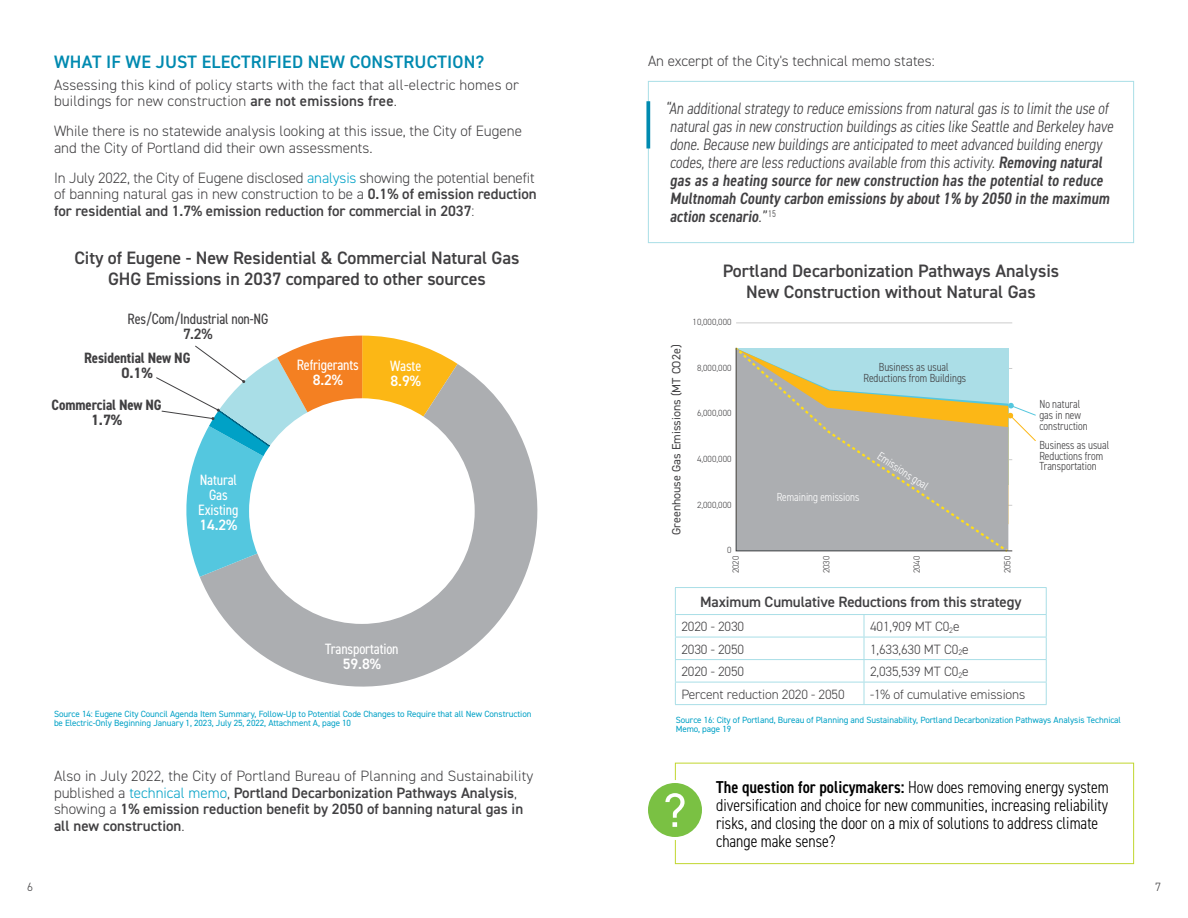
<style>
.page{position:relative;width:1188px;height:918px;background:#fff}
.page>*{position:absolute;margin:0;border:0;box-sizing:border-box;transform-origin:0 0}
.t1{font:600 18px/21px "DIN2014";letter-spacing:-.005em;color:#414042;text-align:center}
.t2{font:600 18px "DIN2014";letter-spacing:.01em;color:#008ab0}
.t3{font:300 condensed 17.25px/18px "DIN2014";color:#000}
.t4{font:300 condensed 16.5px/18px "DIN2014";color:#414042}
.t5{font:300 15px/16.5px "DIN2014";color:#414042}
.t6{font:600 15px/16.5px "DIN2014";color:#414042}
.t7{font:condensed 15px/15px "DIN2014";letter-spacing:-.01em;color:#fff;text-align:center}
.t8{font:700 condensed 15px "DIN2014";letter-spacing:-.01em;color:#414042}
.t9{font:condensed 15px "DIN2014";letter-spacing:-.01em;color:#414042}
.t10{font:600 15px "DIN2014";color:#fff}
.t11{font:700 15px "DIN2014";color:#414042}
.t12{font:300 13.5px "DIN2014";letter-spacing:-.01em;color:#414042}
.t13{font:12px "DIN2014";color:#414042}
.t14{font:300 12px "DIN2014";color:#414042}
.t15{font:300 condensed 11.7px/10.8px "DIN2014";color:#414042}
.t16{font:300 condensed 11.7px "DIN2014";color:#fff}
.t17{font:9px/9px "DIN2014";letter-spacing:-.01em;color:#00a1c6}
.t18{font:300 9px "DIN2014";color:#414042}
.s1{font-weight:600}
.s2{color:#00a1c6}
.s3{font-weight:300}
.s4{font-weight:300;color:#00a1c6}
</style>
<div class="page">
<svg style="left:200px;top:364px;width:337px;height:323px;fill:#acaeb1"></svg>
<div style="left:249px;top:398px;width:226px;height:226px;background:#fff;border-radius:50%"></div>
<hr style="left:736px;top:323px;width:276px;height:1px;background:#ccc">
<svg style="left:1013px;top:404px;width:23px;height:37px"></svg>
<svg style="left:735px;top:347px;width:278px;height:205px;background:#b3b9af"></svg>
<div style="left:675px;top:763px;width:459px;height:101px;border:1px solid #c1d72f"></div>
<svg style="left:645px;top:780px;width:60px;height:60px;fill:#7ac143"></svg>
<hr style="left:675px;top:587px;width:189px;height:1px;background:#a9dee7">
<hr style="left:864px;top:587px;width:183px;height:1px;background:#a9dee7">
<hr style="left:675px;top:614px;width:189px;height:1px;background:#a9dee7">
<hr style="left:864px;top:614px;width:183px;height:1px;background:#a9dee7">
<hr style="left:675px;top:637px;width:189px;height:1px;background:#a9dee7">
<hr style="left:864px;top:637px;width:183px;height:1px;background:#a9dee7">
<hr style="left:675px;top:659px;width:189px;height:1px;background:#a9dee7">
<hr style="left:864px;top:659px;width:183px;height:1px;background:#a9dee7">
<hr style="left:675px;top:682px;width:189px;height:1px;background:#a9dee7">
<svg style="left:675px;top:588px;width:1px;height:116px"></svg>
<hr style="left:864px;top:682px;width:183px;height:1px;background:#a9dee7">
<svg style="left:864px;top:615px;width:1px;height:89px"></svg>
<svg style="left:1046px;top:588px;width:1px;height:116px"></svg>
<hr style="left:675px;top:704px;width:189px;height:1px;background:#a9dee7">
<hr style="left:864px;top:704px;width:183px;height:1px;background:#a9dee7">
<svg style="left:665px;top:793px;width:20px;height:34px"></svg>
<div style="left:648px;top:81px;width:486px;height:162px;border:1px solid #a9dee7"></div>
<svg style="left:646px;top:101px;width:4px;height:47px"></svg>
<svg style="left:156px;top:336px;width:302px;height:241px"></svg>
<p class="t2" style="left:54px;top:50px;width:432px">WHAT IF WE JUST ELECTRIFIED NEW CONSTRUCTION?</p>
<p class="t5" style="left:54px;top:77px;width:467px">Assessing this kind of policy starts with the fact that all-electric homes or buildings for new construction <span class="s1">are not emissions free</span>.</p>
<p class="t5" style="left:54px;top:123px;width:470px">While there is no statewide analysis looking at this issue, the City of Eugene and the City of Portland did their own assessments.</p>
<p class="t5" style="left:54px;top:170px;width:484px">In July 2022, the City of Eugene disclosed <span class="s2">analysis</span> showing the potential benefit of banning natural gas in new construction to be a <span class="s1">0.1% of emission reduction for residential and 1.7% emission reduction for commercial in 2037</span>:</p>
<p class="t1" style="left:75px;top:247px;width:446px">City of Eugene - New Residential &amp; Commercial Natural Gas<br>GHG Emissions in 2037 compared to other sources</p>
<p class="t9" style="left:128px;top:309px;width:142px">Res/Com/Industrial non-NG</p>
<p class="t6" style="left:183px;top:326px;width:31px">7.2%</p>
<p class="t8" style="left:84px;top:348px;width:108px">Residential New NG</p>
<p class="t11" style="left:122px;top:363px;width:33px">0.1%</p>
<p class="t8" style="left:52px;top:395px;width:112px">Commercial New NG</p>
<p class="t11" style="left:91px;top:410px;width:33px">1.7%</p>
<p class="t7" style="left:198px;top:471px;width:42px">Natural<br>Gas<br>Existing</p>
<p class="t10" style="left:199px;top:515px;width:40px">14.2%</p>
<p class="t7" style="left:297px;top:357px;width:64px">Refrigerants</p>
<p class="t10" style="left:313px;top:370px;width:32px">8.2%</p>
<p class="t7" style="left:390px;top:358px;width:33px">Waste</p>
<p class="t10" style="left:391px;top:371px;width:32px">8.9%</p>
<p class="t7" style="left:325px;top:641px;width:75px">Transportation</p>
<p class="t10" style="left:343px;top:654px;width:40px">59.8%</p>
<p class="t5" style="left:648px;top:52px;width:288px">An excerpt of the City's technical memo states:</p>
<p class="t4" style="left:665px;top:100px;width:452px">“An additionalstrategy to reduce emissions from naturalgas is to limitthe use of naturalgas in new construction buildings as cities like Seattle and Berkeley have done.Because new buildings are anticipated to meetadvanced building energy codes,there are less reductions available from this activity.<span class="s1">Removing natural gas as a heating source for new construction has the potentialto reduce Multnomah County carbon emissions by about1% by 2050 in the maximum action scenario</span>.” <sup>1</sup> <sup>5</sup></p>
<p class="t1" style="left:723px;top:260px;width:338px">Portland Decarbonization Pathways Analysis<br>New Construction without Natural Gas</p>
<p class="t13" style="left:669px;top:535px;width:192px;rotate:-90deg">Greenhouse Gas Emissions (MT CO2e)</p>
<p class="t18" style="left:693px;top:317px;width:40px">10,000,000</p>
<p class="t18" style="left:697px;top:362px;width:36px">8,000,000</p>
<p class="t18" style="left:697px;top:408px;width:36px">6,000,000</p>
<p class="t18" style="left:697px;top:454px;width:36px">4,000,000</p>
<p class="t18" style="left:697px;top:499px;width:36px">2,000,000</p>
<p class="t18" style="left:727px;top:545px;width:6px">0</p>
<p class="t15" style="left:864px;top:361px;width:104px;text-align:center">Business as usual<br>Reductions from Buildings</p>
<p class="t16" style="left:777px;top:490px;width:84px">Remaining emissions</p>
<p class="t16" style="left:882px;top:449px;width:60px;rotate:33deg">Emissions goal</p>
<p class="t18" style="left:730px;top:573px;width:19px;rotate:-90deg">2020</p>
<p class="t18" style="left:821px;top:573px;width:19px;rotate:-90deg">2030</p>
<p class="t18" style="left:911px;top:573px;width:19px;rotate:-90deg">2040</p>
<p class="t18" style="left:1002px;top:573px;width:19px;rotate:-90deg">2050</p>
<p class="t6" style="left:700px;top:593px;width:323px">Maximum Cumulative Reductions from this strategy</p>
<p class="t12" style="left:681px;top:618px;width:64px">2020 - 2030</p>
<p class="t12" style="left:870px;top:618px;width:91px">401,909 MT C0<sub>2</sub>e</p>
<p class="t12" style="left:681px;top:641px;width:64px">2030 - 2050</p>
<p class="t12" style="left:870px;top:641px;width:100px">1,633,630 MT C0<sub>2</sub>e</p>
<p class="t12" style="left:681px;top:663px;width:64px">2020 - 2050</p>
<p class="t12" style="left:870px;top:663px;width:100px">2,035,539 MT C0<sub>2</sub>e</p>
<p class="t12" style="left:681px;top:686px;width:165px">Percent reduction 2020 - 2050</p>
<p class="t12" style="left:870px;top:686px;width:157px">-1% of cumulative emissions</p>
<p class="t15" style="left:1039px;top:399px;width:50px">No natural gas in new construction</p>
<p class="t15" style="left:1039px;top:439px;width:71px">Business as usual<br>Reductions from<br>Transportation</p>
<p class="t17" style="left:54px;top:709px;width:479px">Source 14: Eugene City Council Agenda Item Summary, Follow-Up to Potential Code Changes to Require that all New Construction be Electric-Only Beginning January 1, 2023, July 25, 2022, Attachment A, page 10</p>
<p class="t17" style="left:676px;top:715px;width:447px">Source 16: City of Portland, Bureau of Planning and Sustainability, Portland Decarbonization Pathways Analysis Technical<br>Memo, page 19</p>
<p class="t6" style="left:54px;top:767px;width:481px"><span class="s3">Also in July 2022, the City of Portland Bureau of Planning and Sustainability published a</span> <span class="s4">technical memo</span><span class="s3">,</span> Portland Decarbonization Pathways Analysis<span class="s3">, showing a</span> 1% emission reduction benefit by 2050 of banning natural gas in all new construction<span class="s3">.</span></p>
<p class="t3" style="left:716px;top:778px;width:394px"><span class="s1">The question for policymakers:</span> How does removing energy system diversification and choice for new communities, increasing reliability risks, and closing the door on a mix of solutions to address climate change make sense?</p>
<p class="t14" style="left:27px;top:880px;width:7px">6</p>
<p class="t14" style="left:1155px;top:880px;width:7px">7</p>
</div>
